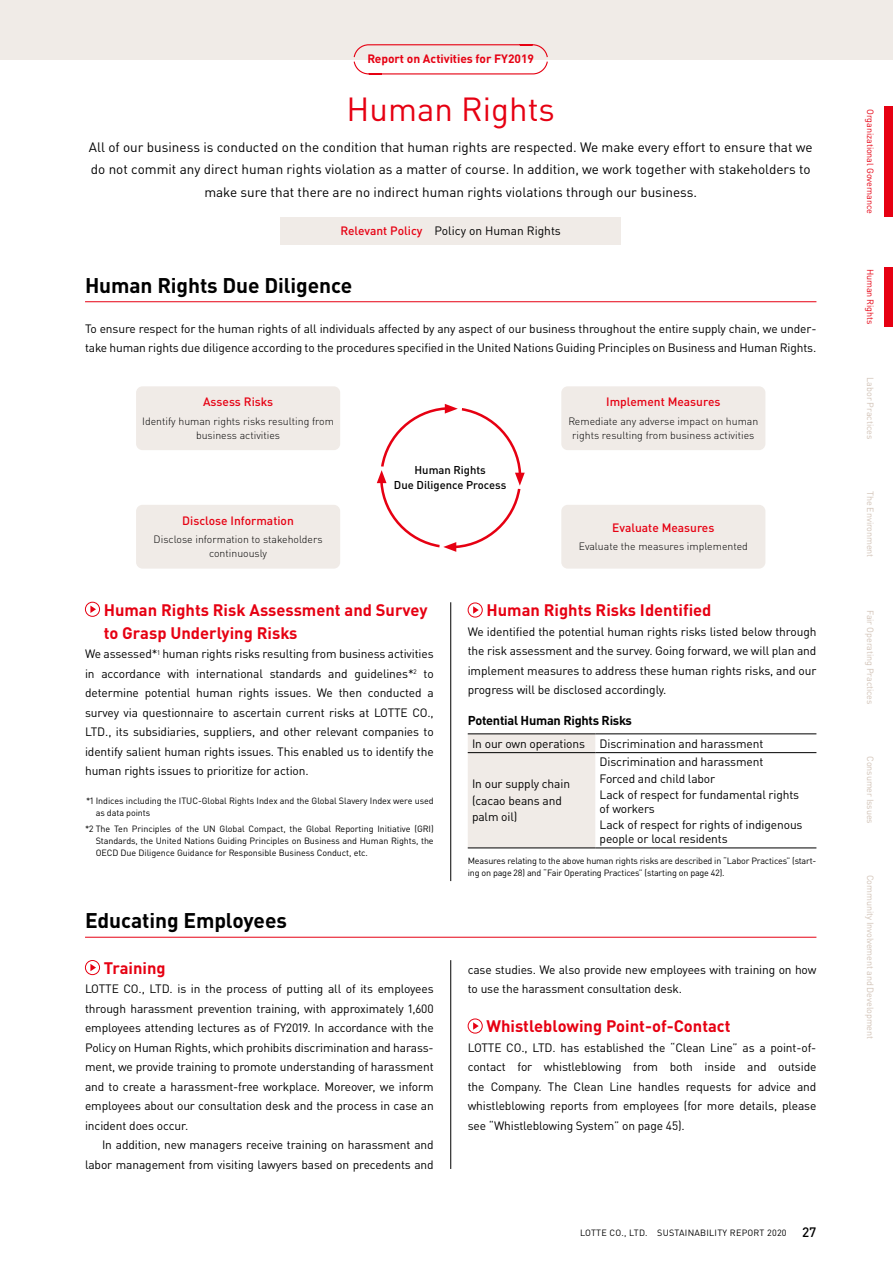
<style>
.page{position:relative;width:893px;height:1263px;background:#fff}
.page>*{position:absolute;margin:0;border:0;box-sizing:border-box;transform-origin:0 0}
.t1{font:33px "DIN Pro";color:#e60012}
.t2{font:700 21px "DIN Pro";letter-spacing:-.005em;color:#000}
.t3{font:700 16.5px/23.2px "DIN Pro";color:#e60012}
.t4{font:13.5px/22.5px "DIN Pro";color:#000;text-align:center}
.t5{font:700 12.75px "DIN Pro";letter-spacing:-.02em;color:#000}
.t6{font:12px/19.5px "DIN Pro";letter-spacing:-.01em;color:#000}
.t7{font:500 12px "DIN Pro";color:#e60012}
.t8{font:700 12px "DIN Pro";letter-spacing:-.005em;color:#e60012}
.t9{font:500 11.25px/15px "DIN Pro";color:#000;text-align:center}
.t10{font:300 10.5px/14.2px "DIN Pro";color:#000;text-align:center}
.t11{font:9px/12px "DIN Pro";letter-spacing:-.015em;color:#000}
.t12{font:9px "DIN Pro";letter-spacing:-.01em;color:#d1c2b6}
.t13{font:9px "DIN Pro";letter-spacing:.025em;color:#000}
.t14{font:9px "DIN Pro";letter-spacing:-.01em;color:#e60012}
.s1{font-weight:500;color:#e60012}
.s2{font-weight:500;font-size:13.5px}
</style>
<div class="page">
<div style="left:0;top:0;width:893px;height:60px;background:#f0ebe7"></div>
<svg style="left:353px;top:44px;width:195px;height:31px"></svg>
<div style="left:884px;top:106px;width:9px;height:111px;background:#e60012"></div>
<div style="left:884px;top:267px;width:9px;height:59px;background:#e60012"></div>
<div style="left:281px;top:217px;width:340px;height:27px;background:#f0ebe7"></div>
<hr style="left:85px;top:301px;width:731px;height:1px;background:#e60012">
<div style="left:85px;top:602px;width:15px;height:15px;border:1px solid #e60012;border-radius:50%"></div>
<svg style="left:90px;top:605px;width:6px;height:8px"></svg>
<div style="left:468px;top:603px;width:15px;height:14px;border:1px solid #e60012;border-radius:50%"></div>
<svg style="left:473px;top:606px;width:6px;height:8px"></svg>
<div style="left:468px;top:735px;width:127px;height:113px;background:#f0ebe7"></div>
<hr style="left:468px;top:752px;width:127px;height:1px;background:#000">
<hr style="left:595px;top:752px;width:221px;height:1px;background:#000">
<hr style="left:468px;top:734px;width:127px;height:1px;background:#000">
<hr style="left:595px;top:734px;width:221px;height:1px;background:#000">
<hr style="left:468px;top:848px;width:127px;height:1px;background:#000">
<hr style="left:595px;top:848px;width:221px;height:1px;background:#000">
<hr style="left:450px;top:602px;width:1px;height:279px;background:#000">
<hr style="left:85px;top:937px;width:731px;height:1px;background:#e60012">
<div style="left:85px;top:960px;width:15px;height:15px;border:1px solid #e60012;border-radius:50%"></div>
<svg style="left:90px;top:964px;width:6px;height:7px"></svg>
<div style="left:468px;top:1018px;width:15px;height:15px;border:1px solid #e60012;border-radius:50%"></div>
<svg style="left:473px;top:1022px;width:6px;height:8px"></svg>
<hr style="left:450px;top:960px;width:1px;height:209px;background:#000">
<div style="left:136px;top:505px;width:204px;height:64px;background:#f0ebe7;border-radius:6px"></div>
<div style="left:561px;top:505px;width:204px;height:64px;background:#f0ebe7;border-radius:6px"></div>
<div style="left:136px;top:386px;width:204px;height:64px;background:#f0ebe7;border-radius:6px"></div>
<div style="left:561px;top:386px;width:204px;height:64px;background:#f0ebe7;border-radius:6px"></div>
<svg style="left:377px;top:404px;width:148px;height:148px"></svg>
<p class="t8" style="left:367px;top:48px;width:168px">Report on Activities for FY2019</p>
<h1 class="t1" style="left:347px;top:83px;width:210px">Human Rights</h1>
<p class="t4" style="left:89px;top:134px;width:725px">All of our business is conducted on the condition that human rights are respected. We make every effort to ensure that we do not commit any direct human rights violation as a matter of course. In addition, we work together with stakeholders to make sure that there are no indirect human rights violations through our business.</p>
<p class="t6" style="left:341px;top:220px;width:222px"><span class="s1">Relevant Policy</span> Policy on Human Rights</p>
<h2 class="t2" style="left:85px;top:268px;width:269px">Human Rights Due Diligence</h2>
<p class="t6" style="left:85px;top:318px;width:733px">To ensure respect for the human rights of all individuals affected by any aspect of our business throughout the entire supply chain, we under&shy;take human rights due diligence according to the procedures specified in the United Nations Guiding Principles on Business and Human Rights.</p>
<p class="t7" style="left:203px;top:392px;width:71px">Assess Risks</p>
<p class="t10" style="left:142px;top:413px;width:193px">Identify human rights risks resulting from business activities</p>
<p class="t7" style="left:182px;top:510px;width:113px">Disclose Information</p>
<p class="t10" style="left:154px;top:531px;width:170px">Disclose information to stakeholders continuously</p>
<p class="t9" style="left:394px;top:461px;width:114px">Human Rights<br>Due Diligence Process</p>
<p class="t7" style="left:606px;top:392px;width:116px">Implement Measures</p>
<p class="t10" style="left:568px;top:413px;width:191px">Remediate any adverse impact on human rights resulting from business activities</p>
<p class="t7" style="left:612px;top:518px;width:104px">Evaluate Measures</p>
<p class="t10" style="left:579px;top:538px;width:171px">Evaluate the measures implemented</p>
<h3 class="t3" style="left:104px;top:596px;width:325px">Human Rights Risk Assessment and Survey to Grasp Underlying Risks</h3>
<p class="t6" style="left:85px;top:643px;width:350px;text-align:justify">We assessed*<sup>1</sup> human rights risks resulting from business activities in accordance with international standards and guidelines*<sup>2</sup> to determine potential human rights issues. We then conducted a survey via questionnaire to ascertain current risks at LOTTE CO., LTD., its subsidiaries, suppliers, and other relevant companies to identify salient human rights issues. This enabled us to identify the human rights issues to prioritize for action.</p>
<p class="t11" style="left:96px;top:793px;width:339px;text-indent:-10px">*1 Indices including the ITUC-Global Rights Index and the Global Slavery Index were used as data points</p>
<p class="t11" style="left:96px;top:822px;width:340px;text-align:justify;text-indent:-11px">*2 The Ten Principles of the UN Global Compact, the Global Reporting Initiative (GRI)<br>Standards, the United Nations Guiding Principles on Business and Human Rights, the OECD Due Diligence Guidance for Responsible Business Conduct, etc.</p>
<h2 class="t2" style="left:85px;top:903px;width:203px">Educating Employees</h2>
<h3 class="t3" style="left:104px;top:954px;width:63px">Training</h3>
<p class="t6" style="left:85px;top:978px;width:350px;text-align:justify">LOTTE CO., LTD. is in the process of putting all of its employees through harassment prevention training, with approximately 1,600 employees attending lectures as of FY2019. In accordance with the Policy on Human Rights, which prohibits discrimination and harass&shy;ment, we provide training to promote understanding of harassment and to create a harassment-free workplace. Moreover, we inform employees about our consultation desk and the process in case an incident does occur.</p>
<p class="t6" style="left:85px;top:1134px;width:350px;text-align:right">In addition, new managers receive training on harassment and labor management from visiting lawyers based on precedents and</p>
<h3 class="t3" style="left:486px;top:597px;width:227px">Human Rights Risks Identified</h3>
<p class="t6" style="left:468px;top:621px;width:350px;text-align:justify">We identified the potential human rights risks listed below through the risk assessment and the survey. Going forward, we will plan and implement measures to address these human rights risks, and our progress will be disclosed accordingly.</p>
<p class="t5" style="left:468px;top:710px;width:166px">Potential Human Rights Risks</p>
<p class="t6" style="left:472px;top:732px;width:293px">In our own operations Discrimination and harassment</p>
<p class="t6" style="left:472px;top:774px;width:100px;line-height:16.5px">In our supply chain (cacao beans and palm oil)</p>
<p class="t6" style="left:600px;top:753px;width:201px;line-height:16.5px">Discrimination and harassment<br>Forced and child labor<br>Lack of respect for fundamental rights</p>
<p class="t6" style="left:600px;top:799px;width:204px;line-height:16.5px">of workers<br>Lack of respect for rights of indigenous</p>
<p class="t6" style="left:600px;top:828px;width:130px">people or local residents</p>
<p class="t11" style="left:468px;top:854px;width:350px">Measures relating to the above human rights risks are described in “Labor Practices” (start&shy;ing on page 28) and “Fair Operating Practices” (starting on page 42).</p>
<p class="t6" style="left:468px;top:959px;width:350px">case studies. We also provide new employees with training on how to use the harassment consultation desk.</p>
<h3 class="t3" style="left:486px;top:1013px;width:246px">Whistleblowing Point-of-Contact</h3>
<p class="t6" style="left:468px;top:1037px;width:350px;text-align:justify">LOTTE CO., LTD. has established the “Clean Line” as a point-of&shy;contact for whistleblowing from both inside and outside the Company. The Clean Line handles requests for advice and whistleblowing reports from employees (for more details, please see “Whistleblowing System” on page 45).</p>
<p class="t13" style="left:580px;top:1226px;width:238px">LOTTE CO., LTD. SUSTAINABILITY REPORT 2020 <span class="s2">27</span></p>
<p class="t14" style="left:877px;top:109px;width:106px;rotate:90deg">Organizational Governance</p>
<p class="t14" style="left:877px;top:269px;width:57px;rotate:90deg">Human Rights</p>
<p class="t12" style="left:877px;top:377px;width:63px;rotate:90deg">Labor Practices</p>
<p class="t12" style="left:877px;top:491px;width:68px;rotate:90deg">The Environment</p>
<p class="t12" style="left:877px;top:610px;width:96px;rotate:90deg">Fair Operating Practices</p>
<p class="t12" style="left:877px;top:756px;width:70px;rotate:90deg">Consumer Issues</p>
<p class="t12" style="left:877px;top:875px;width:166px;rotate:90deg">Community Involvement and Development</p>
</div>
